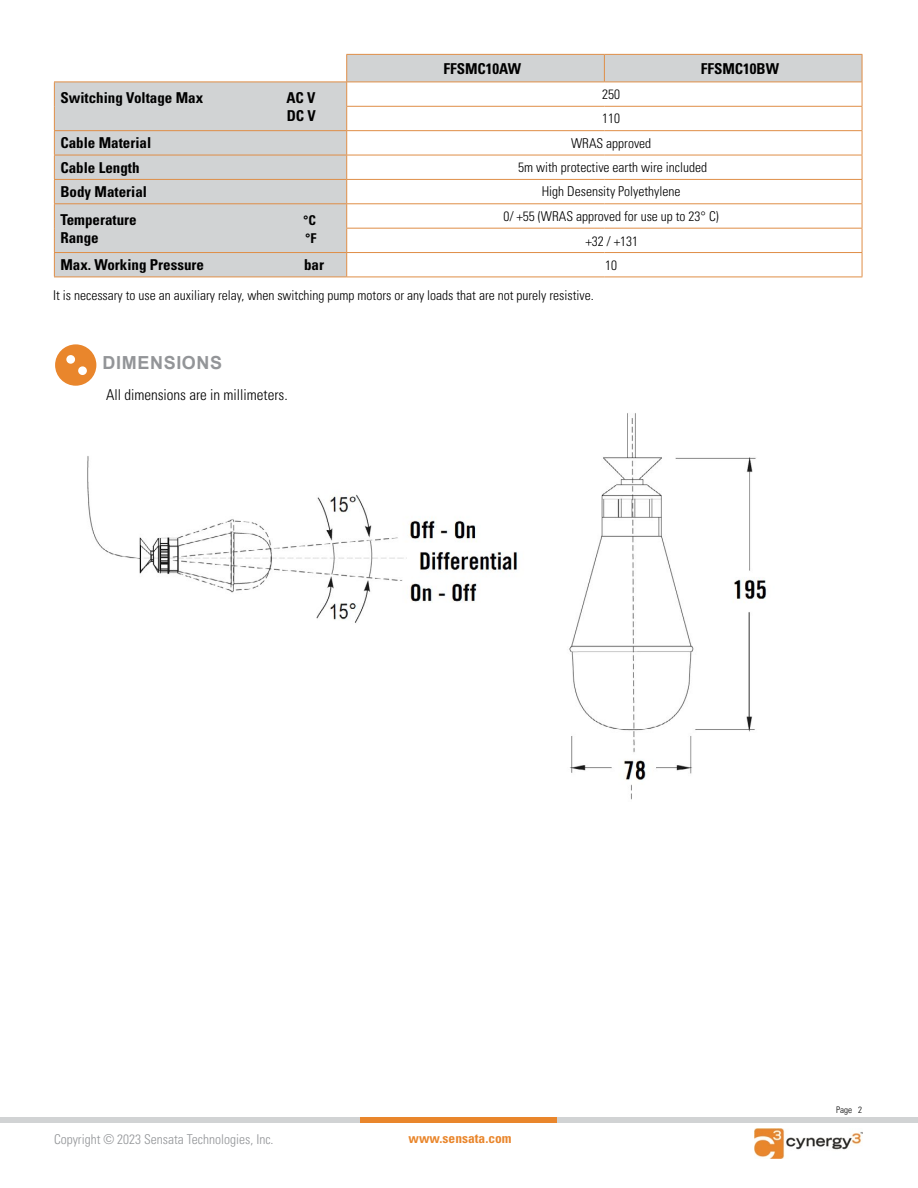
<style>
.page{position:relative;width:918px;height:1188px;background:#fff}
.page>*{position:absolute;margin:0;border:0;box-sizing:border-box;transform-origin:0 0}
.t1{font:700 18px "Arial";letter-spacing:.035em;color:#939598}
.t2{font:700 condensed 15px/18px "Univers LT Std";color:#000}
.t3{font:300 condensed 15px "Univers LT Pro";color:#000}
.t4{font:300 condensed 13.5px/24.5px "Univers LT Pro";color:#000}
.t5{font:300 condensed 13.5px "Univers LT Pro";color:#939598}
.t6{font:700 condensed 13.5px "Univers LT Std";color:#e9862c}
.t7{font:700 condensed 13.5px "Univers LT Std";color:#000}
.t8{font:300 condensed 9px "Univers LT Pro";color:#000}
</style>
<div class="page">
<div style="left:0;top:1117px;width:918px;height:6px;background:#d1d3d4"></div>
<div style="left:361px;top:1117px;width:196px;height:6px;background:#e9862c"></div>
<img style="left:754px;top:1128px;width:108px;height:30px">
<div style="left:55px;top:344px;width:41px;height:42px;background:#e9862c;border-radius:50%"></div>
<div style="left:66px;top:355px;width:9px;height:9px;background:#fff;border-radius:50%"></div>
<div style="left:78px;top:366px;width:9px;height:9px;background:#fff;border-radius:50%"></div>
<div style="left:55px;top:83px;width:291px;height:194px;background:#d1d3d4"></div>
<hr style="left:54px;top:82px;width:292px;height:1px;background:#df8e47">
<hr style="left:54px;top:130px;width:293px;height:1px;background:#df8e47">
<hr style="left:54px;top:155px;width:293px;height:1px;background:#df8e47">
<hr style="left:54px;top:179px;width:293px;height:1px;background:#df8e47">
<hr style="left:54px;top:203px;width:293px;height:1px;background:#df8e47">
<hr style="left:54px;top:252px;width:293px;height:1px;background:#df8e47">
<svg style="left:54px;top:82px;width:1px;height:195px"></svg>
<hr style="left:54px;top:277px;width:293px;height:1px;background:#df8e47">
<hr style="left:347px;top:277px;width:257px;height:1px;background:#df8e47">
<hr style="left:604px;top:277px;width:258px;height:1px;background:#df8e47">
<svg style="left:346px;top:54px;width:517px;height:223px"></svg>
<hr style="left:347px;top:82px;width:257px;height:1px;background:#df8e47">
<hr style="left:604px;top:82px;width:258px;height:1px;background:#df8e47">
<img style="left:87px;top:413px;width:680px;height:387px">
<p class="t2" style="left:443px;top:59px;width:79px">FFSMC10AW</p>
<p class="t2" style="left:701px;top:59px;width:80px">FFSMC10BW</p>
<p class="t2" style="left:60px;top:88px;width:144px">Switching Voltage Max</p>
<p class="t2" style="left:286px;top:88px;width:31px">AC V<br>DC V</p>
<p class="t4" style="left:602px;top:81px;width:19px">250<br>110</p>
<p class="t2" style="left:60px;top:134px;width:92px">Cable Material</p>
<p class="t4" style="left:571px;top:130px;width:82px">WRAS approved</p>
<p class="t2" style="left:60px;top:158px;width:81px">Cable Length</p>
<p class="t4" style="left:518px;top:154px;width:190px">5m with protective earth wire included</p>
<p class="t2" style="left:60px;top:183px;width:88px">Body Material</p>
<p class="t4" style="left:542px;top:179px;width:140px">High Desensity Polyethylene</p>
<p class="t2" style="left:60px;top:210px;width:78px">Temperature</p>
<p class="t7" style="left:303px;top:212px;width:14px">°C</p>
<p class="t2" style="left:60px;top:228px;width:40px">Range</p>
<p class="t7" style="left:305px;top:230px;width:13px">°F</p>
<p class="t4" style="left:504px;top:203px;width:217px;line-height:24.9px;text-align:center">0/ +55 (WRAS approved for use up to 23° C) +32 / +131</p>
<p class="t2" style="left:60px;top:256px;width:145px">Max. Working Pressure</p>
<p class="t2" style="left:304px;top:256px;width:21px">bar</p>
<p class="t4" style="left:605px;top:252px;width:13px">10</p>
<p class="t4" style="left:53px;top:283px;width:542px">It is necessary to use an auxiliary relay, when switching pump motors or any loads that are not purely resistive.</p>
<h1 class="t1" style="left:103px;top:350px;width:121px">DIMENSIONS</h1>
<p class="t3" style="left:106px;top:385px;width:183px">All dimensions are in millimeters.</p>
<p class="t5" style="left:54px;top:1130px;width:221px">Copyright © 2023 Sensata Technologies, Inc.</p>
<p class="t6" style="left:409px;top:1130px;width:104px">www.sensata.com</p>
<p class="t8" style="left:836px;top:1104px;width:27px">Page 2</p>
</div>
